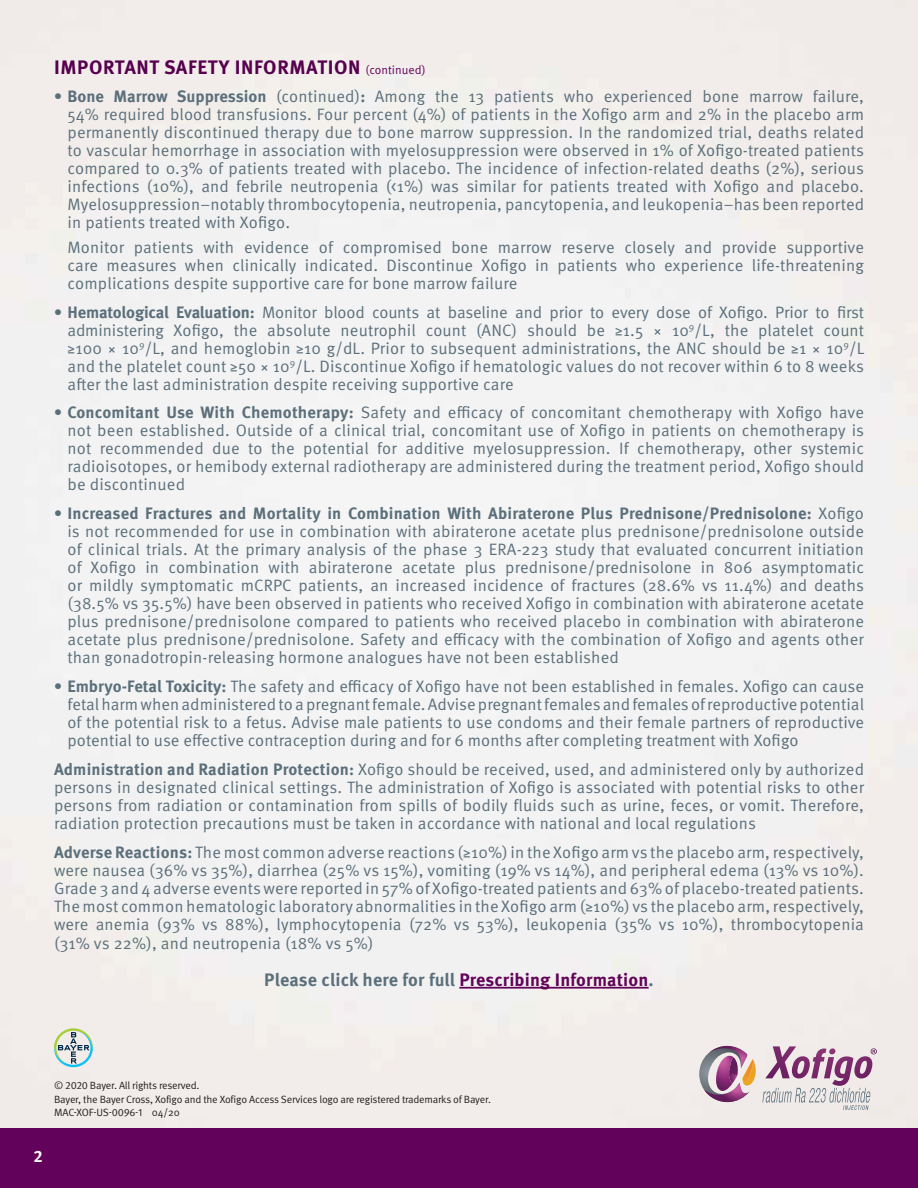
<style>
.page{position:relative;width:918px;height:1188px;background:#fff}
.page>*{position:absolute;margin:0;border:0;box-sizing:border-box;transform-origin:0 0}
.t1{font:700 19.5px "Meta Pro";letter-spacing:.03em;color:#56004e}
.t2{font:700 18px "Meta Pro";letter-spacing:.01em;color:#5b6f7b}
.t3{font:16.5px/18px "Meta Pro Norm";letter-spacing:.01em;color:#5b6f7b;text-align:justify}
.t4{font:700 16.5px "Meta Pro";color:#fff}
.t5{font:10.5px "Meta Pro Norm";letter-spacing:-.02em;color:#231f20}
.s1{font-family:"Meta Pro Norm";font-weight:400;font-size:12px;color:#63025a}
.s2{font-family:"Meta Pro";font-weight:700}
.s3{color:#63025a}
</style>
<div class="page">
<div style="left:0;top:0;width:918px;height:1129px;background:#f2f1f1"></div>
<div style="left:0;top:1129px;width:918px;height:59px;background:#63025a"></div>
<hr style="left:459px;top:987px;width:190px;height:2px;background:#63025a">
<svg style="left:54px;top:1028px;width:39px;height:39px;background:#bcd0c9"></svg>
<svg style="left:699px;top:1046px;width:57px;height:56px;background:#ba98a6"></svg>
<svg style="left:762px;top:1046px;width:115px;height:64px;background:#cdb9c6"></svg>
<p class="t1" style="left:54px;top:52px;width:373px">IMPORTANT SAFETY INFORMATION <span class="s1">(continued)</span></p>
<p class="t3" style="left:68px;top:86px;width:798px;text-indent:-14px"><span class="s2">• Bone Marrow Suppression</span> (continued)<span class="s2">:</span> Among the 13 patients who experienced bone marrow failure, 54% required blood transfusions. Four percent (4%) of patients in the Xofigo arm and 2% in the placebo arm permanently discontinued therapy due to bone marrow suppression. In the randomized trial, deaths related to vascular hemorrhage in association with myelosuppression were observed in 1% of Xofigo-treated patients compared to 0.3% of patients treated with placebo. The incidence of infection-related deaths (2%), serious infections (10%), and febrile neutropenia (&lt;1%) was similar for patients treated with Xofigo and placebo.<br>Myelosuppression–notably thrombocytopenia, neutropenia, pancytopenia, and leukopenia–has been reported in patients treated with Xofigo.</p>
<p class="t3" style="left:67px;top:237px;width:798px">Monitor patients with evidence of compromised bone marrow reserve closely and provide supportive care measures when clinically indicated. Discontinue Xofigo in patients who experience life-threatening complications despite supportive care for bone marrow failure</p>
<p class="t3" style="left:68px;top:302px;width:798px;text-indent:-14px"><span class="s2">• Hematological Evaluation:</span> Monitor blood counts at baseline and prior to every dose of Xofigo. Prior to first administering Xofigo, the absolute neutrophil count (ANC) should be ≥1.5 × 10<sup>9</sup>/L, the platelet count ≥100 × 10<sup>9</sup>/L, and hemoglobin ≥10 g/dL. Prior to subsequent administrations, the ANC should be ≥1 × 10<sup>9</sup>/L and the platelet count ≥50 × 10<sup>9</sup>/L. Discontinue Xofigo if hematologic values do not recover within 6 to 8 weeks after the last administration despite receiving supportive care</p>
<p class="t3" style="left:68px;top:403px;width:798px;text-indent:-14px"><span class="s2">• Concomitant Use With Chemotherapy:</span> Safety and efficacy of concomitant chemotherapy with Xofigo have not been established. Outside of a clinical trial, concomitant use of Xofigo in patients on chemotherapy is not recommended due to the potential for additive myelosuppression. If chemotherapy, other systemic radioisotopes, or hemibody external radiotherapy are administered during the treatment period, Xofigo should be discontinued</p>
<p class="t3" style="left:68px;top:503px;width:798px;text-indent:-14px"><span class="s2">• Increased Fractures and Mortality in Combination With Abiraterone Plus Prednisone/Prednisolone:</span> Xofigo is not recommended for use in combination with abiraterone acetate plus prednisone/prednisolone outside of clinical trials. At the primary analysis of the phase 3 ERA-223 study that evaluated concurrent initiation of Xofigo in combination with abiraterone acetate plus prednisone/prednisolone in 806 asymptomatic or mildly symptomatic mCRPC patients, an increased incidence of fractures (28.6% vs 11.4%) and deaths (38.5% vs 35.5%) have been observed in patients who received Xofigo in combination with abiraterone acetate plus prednisone/prednisolone compared to patients who received placebo in combination with abiraterone acetate plus prednisone/prednisolone. Safety and efficacy with the combination of Xofigo and agents other than gonadotropin-releasing hormone analogues have not been established</p>
<p class="t3" style="left:68px;top:676px;width:798px;text-indent:-14px"><span class="s2">• Embryo-Fetal Toxicity:</span> The safety and efficacy of Xofigo have not been established in females. Xofigo can cause fetal harm when administered to a pregnant female. Advise pregnant females and females of reproductive potential of the potential risk to a fetus. Advise male patients to use condoms and their female partners of reproductive potential to use effective contraception during and for 6 months after completing treatment with Xofigo</p>
<p class="t3" style="left:54px;top:759px;width:812px"><span class="s2">Administration and Radiation Protection:</span> Xofigo should be received, used, and administered only by authorized persons in designated clinical settings. The administration of Xofigo is associated with potential risks to other persons from radiation or contamination from spills of bodily fluids such as urine, feces, or vomit. Therefore, radiation protection precautions must be taken in accordance with national and local regulations</p>
<p class="t3" style="left:54px;top:842px;width:812px"><span class="s2">Adverse Reactions:</span> The most common adverse reactions (≥10%) in the Xofigo arm vs the placebo arm, respectively, were nausea (36% vs 35%), diarrhea (25% vs 15%), vomiting (19% vs 14%), and peripheral edema (13% vs 10%).<br>Grade 3 and 4 adverse events were reported in 57% of Xofigo-treated patients and 63% of placebo-treated patients.<br>The most common hematologic laboratory abnormalities in the Xofigo arm (≥10%) vs the placebo arm, respectively, were anemia (93% vs 88%), lymphocytopenia (72% vs 53%), leukopenia (35% vs 10%), thrombocytopenia</p>
<p class="t3" style="left:54px;top:933px;width:321px">(31% vs 22%), and neutropenia (18% vs 5%)</p>
<p class="t2" style="left:264px;top:965px;width:391px">Please click here for full <span class="s3">Prescribing Information</span>.</p>
<p class="t5" style="left:54px;top:1077px;width:147px">© 2020 Bayer. All rights reserved.</p>
<p class="t5" style="left:54px;top:1091px;width:438px">Bayer, the Bayer Cross, Xofigo and the Xofigo Access Services logo are registered trademarks of Bayer.</p>
<p class="t5" style="left:54px;top:1104px;width:127px">MAC-XOF-US-0096-1 04/20</p>
<p class="t4" style="left:33px;top:1143px;width:11px">2</p>
</div>
